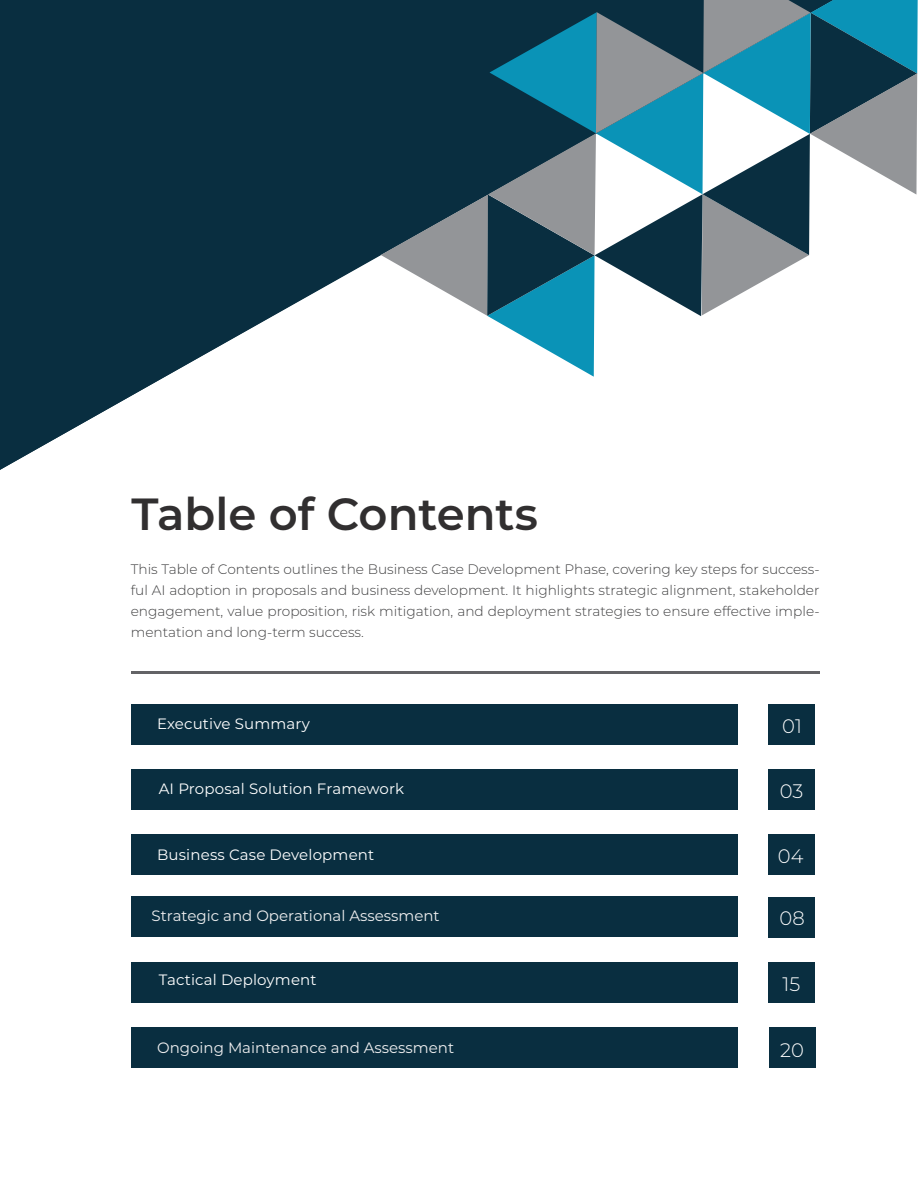
<style>
.page{position:relative;width:918px;height:1188px;background:#fff}
.page>*{position:absolute;margin:0;border:0;box-sizing:border-box;transform-origin:0 0}
.t1{font:600 45px "Montserrat";color:#312f30}
.t2{font:300 19.5px "Montserrat";color:#fff}
.t3{font:15px "Montserrat";letter-spacing:.01em;color:#fff}
.Header_1{font:15px "Montserrat";color:#eeeeef}
.t4{font:300 13.65px/21px "Montserrat";color:#3e3e3f;text-align:justify}
</style>
<div class="page">
<svg style="left:0;top:0;width:381px;height:470px;fill:#092e40"></svg>
<svg style="left:381px;top:0;width:537px;height:377px"></svg>
<hr style="left:131px;top:671px;width:689px;height:3px;background:#636366">
<div style="left:131px;top:704px;width:607px;height:41px;background:#092e40"></div>
<div style="left:768px;top:704px;width:47px;height:41px;background:#092e40"></div>
<div style="left:131px;top:769px;width:607px;height:41px;background:#092e40"></div>
<div style="left:769px;top:769px;width:46px;height:41px;background:#092e40"></div>
<div style="left:768px;top:835px;width:46px;height:40px;background:#092e40"></div>
<div style="left:131px;top:835px;width:607px;height:40px;background:#092e40"></div>
<div style="left:131px;top:897px;width:607px;height:40px;background:#092e40"></div>
<div style="left:768px;top:897px;width:47px;height:40px;background:#092e40"></div>
<div style="left:131px;top:962px;width:607px;height:41px;background:#092e40"></div>
<div style="left:769px;top:962px;width:46px;height:41px;background:#092e40"></div>
<div style="left:131px;top:1027px;width:607px;height:41px;background:#092e40"></div>
<div style="left:769px;top:1027px;width:46px;height:41px;background:#092e40"></div>
<p class="t1" style="left:131px;top:482px;width:408px">Table of Contents</p>
<p class="t4" style="left:131px;top:558px;width:690px">This Table of Contents outlines the Business Case Development Phase, covering key steps for success&shy;ful AI adoption in proposals and business development. It highlights strategic alignment, stakeholder engagement, value proposition, risk mitigation, and deployment strategies to ensure effective imple&shy;mentation and long-term success.</p>
<p class="t3" style="left:157px;top:713px;width:154px">Executive Summary</p>
<p class="t2" style="left:782px;top:712px;width:21px">01</p>
<p class="t3" style="left:159px;top:778px;width:247px">AI Proposal Solution Framework</p>
<p class="t2" style="left:780px;top:778px;width:25px">03</p>
<p class="t3" style="left:157px;top:844px;width:219px">Business Case Development</p>
<p class="t2" style="left:778px;top:843px;width:27px">04</p>
<p class="Header_1" style="left:152px;top:905px;width:290px">Strategic and Operational Assessment</p>
<p class="t2" style="left:780px;top:905px;width:27px">08</p>
<p class="t3" style="left:159px;top:969px;width:159px">Tactical Deployment</p>
<p class="t2" style="left:783px;top:971px;width:19px">15</p>
<p class="Header_1" style="left:157px;top:1037px;width:299px">Ongoing Maintenance and Assessment</p>
<p class="t2" style="left:780px;top:1036px;width:25px">20</p>
</div>
